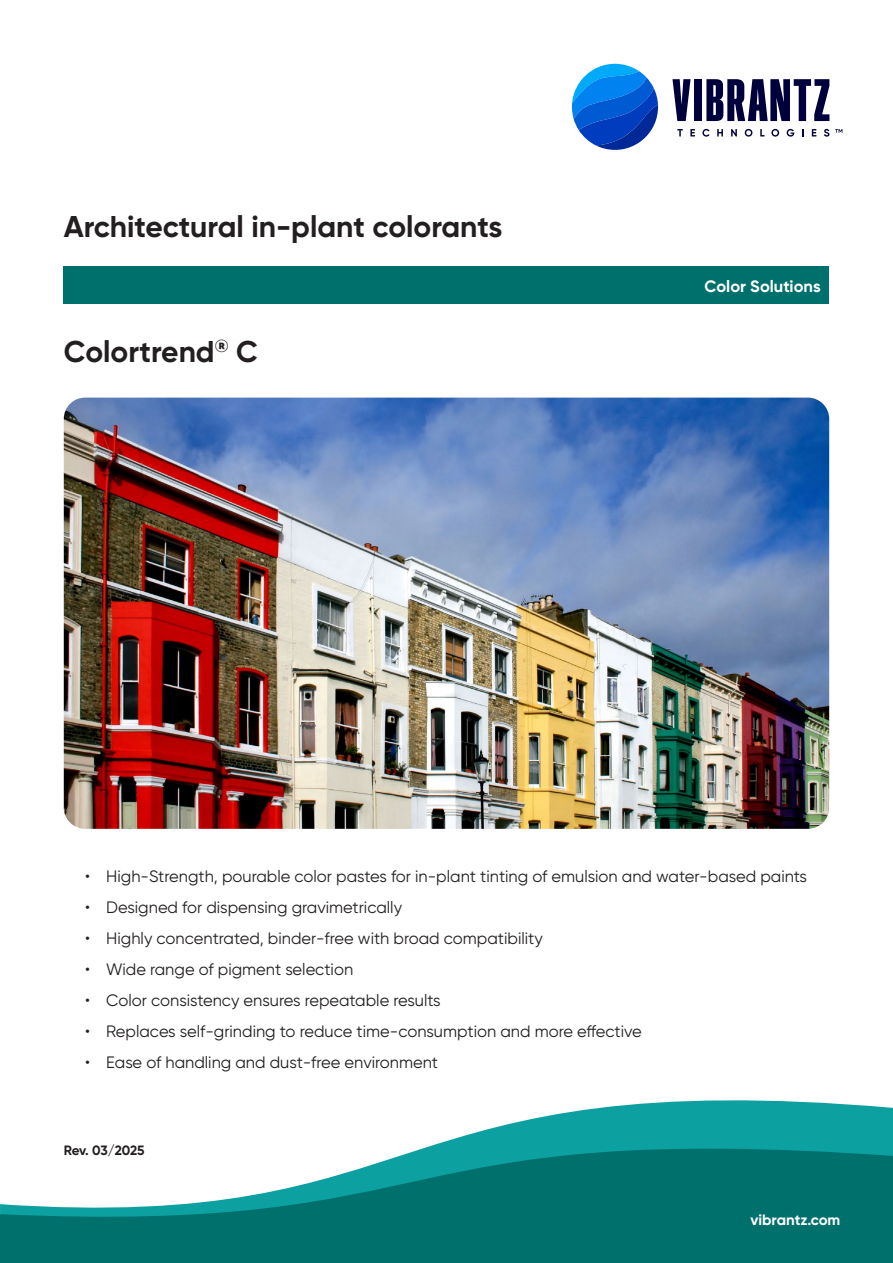
<style>
.page{position:relative;width:893px;height:1263px;background:#fff}
.page>*{position:absolute;margin:0;border:0;box-sizing:border-box;transform-origin:0 0}
._01_Document_Type{font:700 30px "Gilroy";color:#231f20}
._02_Heading_1{font:700 30px "Gilroy";color:#231f20}
.t1{font:16.5px "Gilroy";color:#231f20}
._01_Section{font:700 16.5px "Gilroy";color:#fff}
.t2{font:700 15px "Gilroy";color:#fff}
._09_Folio{font:700 13.5px "Gilroy";letter-spacing:-.02em;color:#231f20}
</style>
<div class="page">
<svg style="left:672px;top:79px;width:18px;height:42px"></svg>
<div style="left:694px;top:79px;width:8px;height:42px;background:#00003c"></div>
<svg style="left:706px;top:79px;width:123px;height:42px"></svg>
<svg style="left:677px;top:129px;width:6px;height:7px"></svg>
<svg style="left:690px;top:129px;width:5px;height:7px"></svg>
<svg style="left:702px;top:129px;width:7px;height:8px"></svg>
<svg style="left:717px;top:129px;width:6px;height:7px"></svg>
<svg style="left:731px;top:129px;width:6px;height:7px"></svg>
<svg style="left:745px;top:129px;width:7px;height:8px"></svg>
<svg style="left:760px;top:129px;width:5px;height:7px"></svg>
<svg style="left:771px;top:129px;width:8px;height:8px"></svg>
<svg style="left:787px;top:129px;width:7px;height:8px"></svg>
<svg style="left:802px;top:129px;width:2px;height:7px"></svg>
<svg style="left:812px;top:129px;width:4px;height:7px"></svg>
<svg style="left:824px;top:129px;width:5px;height:8px"></svg>
<svg style="left:835px;top:129px;width:7px;height:4px"></svg>
<svg style="left:572px;top:64px;width:86px;height:86px"></svg>
<svg style="left:532px;top:1100px;width:361px;height:19px;fill:#0da0a0"></svg>
<svg style="left:0;top:1119px;width:893px;height:144px;fill:#00706d"></svg>
<div style="left:64px;top:266px;width:765px;height:37px;background:#00706d"></div>
<img style="left:64px;top:398px;width:765px;height:431px">
<p class="_01_Document_Type" style="left:64px;top:207px;width:440px">Architectural in-plant colorants</p>
<p class="_02_Heading_1" style="left:64px;top:332px;width:196px">Colortrend<sup>®</sup> C</p>
<p class="_01_Section" style="left:705px;top:276px;width:118px">Color Solutions</p>
<p class="t1" style="left:85px;top:866px;width:724px">• High-Strength, pourable color pastes for in-plant tinting of emulsion and water-based paints</p>
<p class="t1" style="left:85px;top:897px;width:319px">• Designed for dispensing gravimetrically</p>
<p class="t1" style="left:85px;top:928px;width:459px">• Highly concentrated, binder-free with broad compatibility</p>
<p class="t1" style="left:85px;top:959px;width:270px">• Wide range of pigment selection</p>
<p class="t1" style="left:85px;top:990px;width:357px">• Color consistency ensures repeatable results</p>
<p class="t1" style="left:85px;top:1021px;width:558px">• Replaces self-grinding to reduce time-consumption and more effective</p>
<p class="t1" style="left:85px;top:1052px;width:355px">• Ease of handling and dust-free environment</p>
<p class="_09_Folio" style="left:64px;top:1142px;width:82px">Rev. 03/2025</p>
<p class="t2" style="left:750px;top:1210px;width:91px">vibrantz.com</p>
</div>
